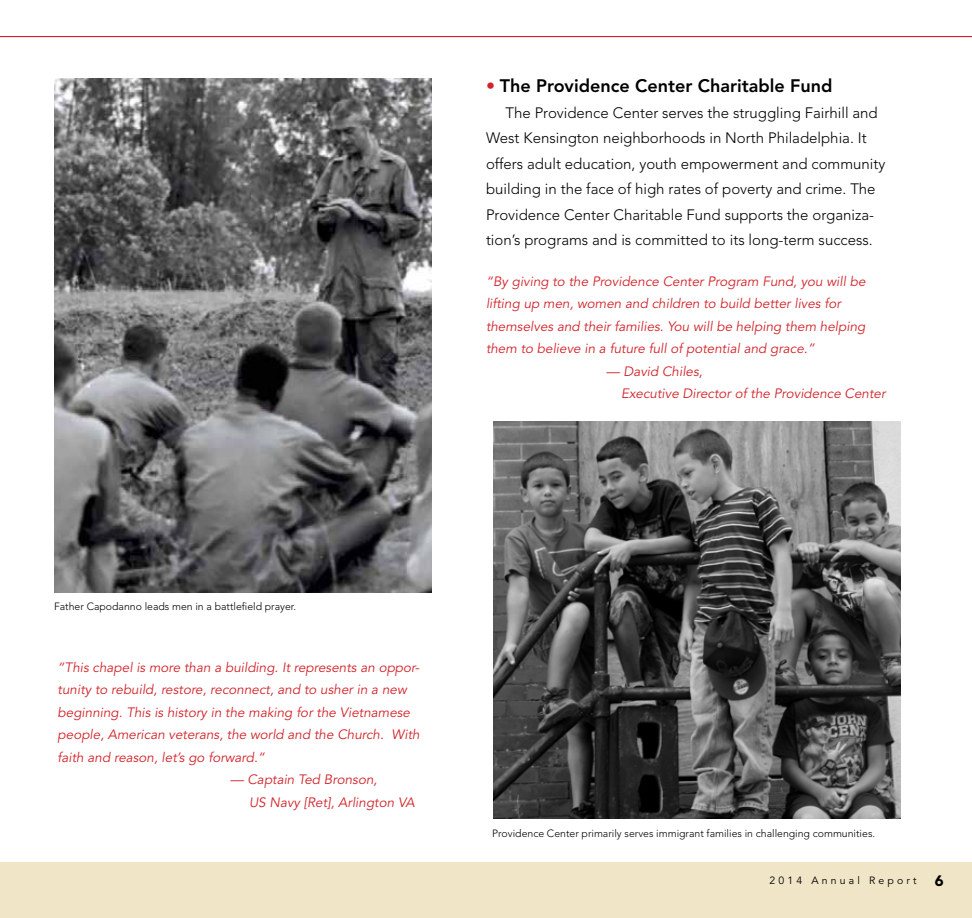
<style>
.page{position:relative;width:972px;height:918px;background:#fff}
.page>*{position:absolute;margin:0;border:0;box-sizing:border-box;transform-origin:0 0}
.t1{font:800 18px "Avenir";color:#000}
.t2{font:300 15px/25.5px "Avenir";color:#000}
.t3{font:italic 13.5px/22.5px "Avenir";color:#d2232a}
.t4{font:300 10.5px "Avenir";color:#000}
.t5{font:10.5px "Avenir";letter-spacing:.3em;color:#000}
.s1{font-weight:300;color:#d2232a}
.s2{font-weight:900;font-size:15px}
</style>
<div class="page">
<div style="left:0;top:862px;width:972px;height:56px;background:#f0e5c7"></div>
<hr style="left:0;top:36px;width:972px;height:1px;background:#d2232a">
<img style="left:54px;top:79px;width:378px;height:513px">
<img style="left:493px;top:421px;width:407px;height:398px">
<h1 class="t1" style="left:486px;top:76px;width:348px"><span class="s1">•</span> The Providence Center Charitable Fund</h1>
<p class="t2" style="left:486px;top:100px;width:401px;text-indent:20px">The Providence Center serves the struggling Fairhill and West Kensington neighborhoods in North Philadelphia. It offers adult education, youth empowerment and community building in the face of high rates of poverty and crime. The Providence Center Charitable Fund supports the organiza&shy;tion’s programs and is committed to its long-term success.</p>
<p class="t3" style="left:486px;top:270px;width:381px">“By giving to the Providence Center Program Fund, you will be lifting up men, women and children to build better lives for themselves and their families. You will be helping them helping them to believe in a future full of potential and grace.”</p>
<p class="t3" style="left:621px;top:360px;width:266px;text-indent:-15px">— David Chiles,<br>Executive Director of the Providence Center</p>
<p class="t4" style="left:54px;top:600px;width:244px">Father Capodanno leads men in a battlefield prayer.</p>
<p class="t3" style="left:58px;top:656px;width:364px">“This chapel is more than a building. It represents an oppor&shy;tunity to rebuild, restore, reconnect, and to usher in a new beginning. This is history in the making for the Vietnamese people, American veterans, the world and the Church. With faith and reason, let’s go forward.“</p>
<p class="t3" style="left:249px;top:769px;width:167px;text-indent:-19px">— Captain Ted Bronson,<br>US Navy [Ret], Arlington VA</p>
<p class="t4" style="left:492px;top:827px;width:384px">Providence Center primarily serves immigrant families in challenging communities.</p>
<p class="t5" style="left:770px;top:874px;width:176px">2014 Annual Report <span class="s2">6</span></p>
</div>
